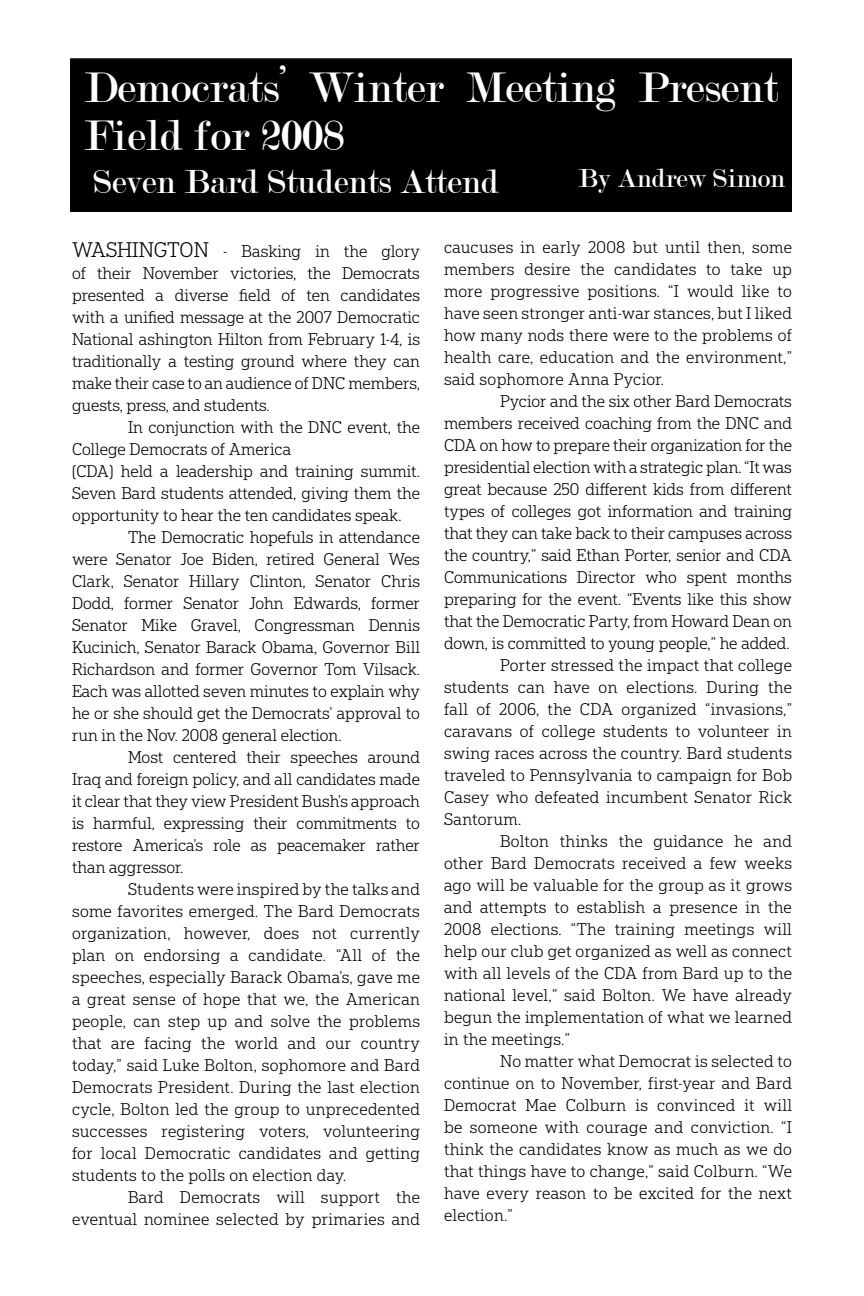
<style>
.page{position:relative;width:864px;height:1296px;background:#fff}
.page>*{position:absolute;margin:0;border:0;box-sizing:border-box;transform-origin:0 0}
.t1{font:46px/48px "Modern";color:#fff}
.t2{font:36px "Modern";color:#fff}
.t3{font:28px "Modern";color:#fff}
.t4{font:300 16px/22px "Popular";letter-spacing:.005em;color:#000;text-align:justify}
.s1{font-size:20px}
</style>
<div class="page">
<div style="left:71px;top:59px;width:720px;height:152px;background:#000"></div>
<div style="left:70px;top:58px;width:722px;height:154px;border:2px solid #000"></div>
<div style="left:578px;top:168px;width:214px;height:28px;background:#000"></div>
<h1 class="t1" style="left:84px;top:64px;width:696px">Democrats’ Winter Meeting Present<br>Field for 2008</h1>
<h2 class="t2" style="left:93px;top:163px;width:407px">Seven Bard Students Attend</h2>
<h3 class="t3" style="left:578px;top:164px;width:209px">By Andrew Simon</h3>
<p class="t4" style="left:72px;top:239px;width:350px"><span class="s1">WASHINGTON</span> - Basking in the glory of their November victories, the Democrats presented a diverse field of ten candidates with a unified message at the 2007 Democratic National ashington Hilton from February 1-4, is traditionally a testing ground where they can make their case to an audience of DNC members, guests, press, and students.</p>
<p class="t4" style="left:72px;top:415px;width:350px;text-align:left;text-indent:56px">In conjunction with the DNC event, the College Democrats of America<br>(CDA) held a leadership and training summit.<br>Seven Bard students attended, giving them the opportunity to hear the ten candidates speak.</p>
<p class="t4" style="left:72px;top:525px;width:350px;text-indent:56px">The Democratic hopefuls in attendance were Senator Joe Biden, retired General Wes Clark, Senator Hillary Clinton, Senator Chris Dodd, former Senator John Edwards, former Senator Mike Gravel, Congressman Dennis Kucinich, Senator Barack Obama, Governor Bill Richardson and former Governor Tom Vilsack.<br>Each was allotted seven minutes to explain why he or she should get the Democrats’ approval to run in the Nov. 2008 general election.</p>
<p class="t4" style="left:72px;top:745px;width:350px;text-indent:56px">Most centered their speeches around Iraq and foreign policy, and all candidates made it clear that they view President Bush’s approach is harmful, expressing their commitments to restore America’s role as peacemaker rather than aggressor.</p>
<p class="t4" style="left:72px;top:877px;width:350px;text-indent:56px">Students were inspired by the talks and some favorites emerged. The Bard Democrats organization, however, does not currently plan on endorsing a candidate. “All of the speeches, especially Barack Obama’s, gave me a great sense of hope that we, the American people, can step up and solve the problems that are facing the world and our country today,” said Luke Bolton, sophomore and Bard Democrats President. During the last election cycle, Bolton led the group to unprecedented successes registering voters, volunteering for local Democratic candidates and getting students to the polls on election day.</p>
<p class="t4" style="left:72px;top:1185px;width:350px;text-align:right">Bard Democrats will support the eventual nominee selected by primaries and</p>
<p class="t4" style="left:444px;top:236px;width:350px">caucuses in early 2008 but until then, some members desire the candidates to take up more progressive positions. “I would like to have seen stronger anti-war stances, but I liked how many nods there were to the problems of health care, education and the environment,” said sophomore Anna Pycior.</p>
<p class="t4" style="left:500px;top:390px;width:293px">Pycior and the six other Bard Democrats</p>
<p class="t4" style="left:444px;top:412px;width:350px">members received coaching from the DNC and</p>
<p class="t4" style="left:444px;top:434px;width:349px">CDA on how to prepare their organization for the</p>
<p class="t4" style="left:444px;top:456px;width:349px">presidential election with a strategic plan. “It was</p>
<p class="t4" style="left:444px;top:478px;width:350px">great because 250 different kids from different</p>
<p class="t4" style="left:444px;top:500px;width:350px">types of colleges got information and training</p>
<p class="t4" style="left:444px;top:522px;width:350px">that they can take back to their campuses across</p>
<p class="t4" style="left:444px;top:544px;width:350px">the country,” said Ethan Porter, senior and CDA</p>
<p class="t4" style="left:444px;top:566px;width:350px">Communications Director who spent months</p>
<p class="t4" style="left:444px;top:588px;width:350px">preparing for the event. “Events like this show</p>
<p class="t4" style="left:444px;top:610px;width:349px">that the Democratic Party, from Howard Dean on</p>
<p class="t4" style="left:444px;top:632px;width:347px">down, is committed to young people,” he added.</p>
<p class="t4" style="left:500px;top:654px;width:294px">Porter stressed the impact that college</p>
<p class="t4" style="left:444px;top:676px;width:350px">students can have on elections. During the</p>
<p class="t4" style="left:444px;top:698px;width:349px">fall of 2006, the CDA organized “invasions,”</p>
<p class="t4" style="left:444px;top:720px;width:350px">caravans of college students to volunteer in</p>
<p class="t4" style="left:444px;top:742px;width:350px">swing races across the country. Bard students</p>
<p class="t4" style="left:444px;top:764px;width:350px">traveled to Pennsylvania to campaign for Bob</p>
<p class="t4" style="left:444px;top:786px;width:350px">Casey who defeated incumbent Senator Rick</p>
<p class="t4" style="left:444px;top:808px;width:79px">Santorum.</p>
<p class="t4" style="left:500px;top:830px;width:293px">Bolton thinks the guidance he and</p>
<p class="t4" style="left:444px;top:852px;width:350px">other Bard Democrats received a few weeks</p>
<p class="t4" style="left:444px;top:874px;width:350px">ago will be valuable for the group as it grows</p>
<p class="t4" style="left:444px;top:896px;width:349px">and attempts to establish a presence in the</p>
<p class="t4" style="left:444px;top:918px;width:350px">2008 elections. “The training meetings will</p>
<p class="t4" style="left:444px;top:940px;width:350px">help our club get organized as well as connect</p>
<p class="t4" style="left:444px;top:962px;width:350px">with all levels of the CDA from Bard up to the</p>
<p class="t4" style="left:444px;top:984px;width:350px">national level,” said Bolton. We have already</p>
<p class="t4" style="left:444px;top:1006px;width:350px">begun the implementation of what we learned</p>
<p class="t4" style="left:444px;top:1028px;width:127px">in the meetings.”</p>
<p class="t4" style="left:500px;top:1050px;width:293px">No matter what Democrat is selected to</p>
<p class="t4" style="left:444px;top:1072px;width:350px">continue on to November, first-year and Bard</p>
<p class="t4" style="left:444px;top:1094px;width:350px">Democrat Mae Colburn is convinced it will</p>
<p class="t4" style="left:444px;top:1116px;width:350px">be someone with courage and conviction. “I</p>
<p class="t4" style="left:444px;top:1138px;width:350px">think the candidates know as much as we do</p>
<p class="t4" style="left:444px;top:1160px;width:350px">that things have to change,” said Colburn. “We</p>
<p class="t4" style="left:444px;top:1182px;width:350px">have every reason to be excited for the next</p>
<p class="t4" style="left:444px;top:1204px;width:70px">election.”</p>
</div>
